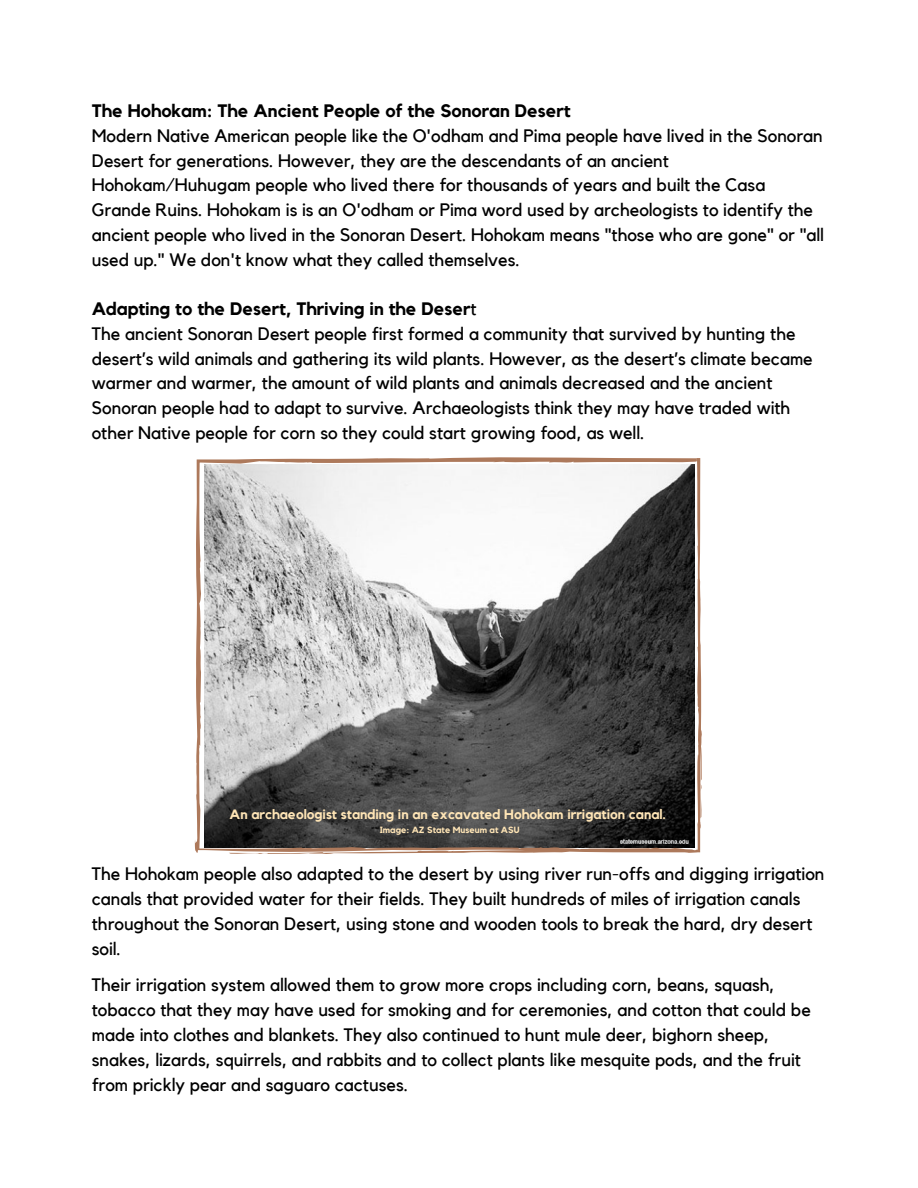
<style>
.page{position:relative;width:918px;height:1188px;background:#fff}
.page>*{position:absolute;margin:0;border:0;box-sizing:border-box;transform-origin:0 0}
.t1{font:18px/24.8px "Kollektif";color:#000}
.t2{font:700 18px "Kollektif";color:#000}
.t3{font:700 13.5px "Kollektif";color:#ffe5b6}
.t4{font:700 9px "Kollektif";color:#ffe5b6}
.s1{font-weight:400}
</style>
<div class="page">
<svg style="left:195px;top:457px;width:507px;height:397px"></svg>
<p class="t2" style="left:92px;top:103px;width:481px">The Hohokam: The Ancient People of the Sonoran Desert</p>
<p class="t1" style="left:92px;top:124px;width:734px">Modern Native American people like the O'odham and Pima people have lived in the Sonoran Desert for generations. However, they are the descendants of an ancient Hohokam/Huhugam people who lived there for thousands of years and built the Casa Grande Ruins. Hohokam is is an O'odham or Pima word used by archeologists to identify the ancient people who lived in the Sonoran Desert. Hohokam means "those who are gone" or "all used up." We don't know what they called themselves.</p>
<p class="t2" style="left:92px;top:301px;width:386px">Adapting to the Desert, Thriving in the Deser<span class="s1">t</span></p>
<p class="t1" style="left:92px;top:322px;width:723px">The ancient Sonoran Desert people first formed a community that survived by hunting the desert’s wild animals and gathering its wild plants. However, as the desert’s climate became warmer and warmer, the amount of wild plants and animals decreased and the ancient Sonoran people had to adapt to survive. Archaeologists think they may have traded with other Native people for corn so they could start growing food, as well.</p>
<p class="t3" style="left:230px;top:808px;width:438px">An archaeologist standing in an excavated Hohokam irrigation canal.</p>
<p class="t4" style="left:380px;top:826px;width:141px">Image: AZ State Museum at ASU</p>
<p class="t1" style="left:92px;top:863px;width:734px">The Hohokam people also adapted to the desert by using river run-offs and digging irrigation canals that provided water for their fields. They built hundreds of miles of irrigation canals throughout the Sonoran Desert, using stone and wooden tools to break the hard, dry desert soil.</p>
<p class="t1" style="left:92px;top:974px;width:721px">Their irrigation system allowed them to grow more crops including corn, beans, squash, tobacco that they may have used for smoking and for ceremonies, and cotton that could be made into clothes and blankets. They also continued to hunt mule deer, bighorn sheep, snakes, lizards, squirrels, and rabbits and to collect plants like mesquite pods, and the fruit from prickly pear and saguaro cactuses.</p>
</div>
